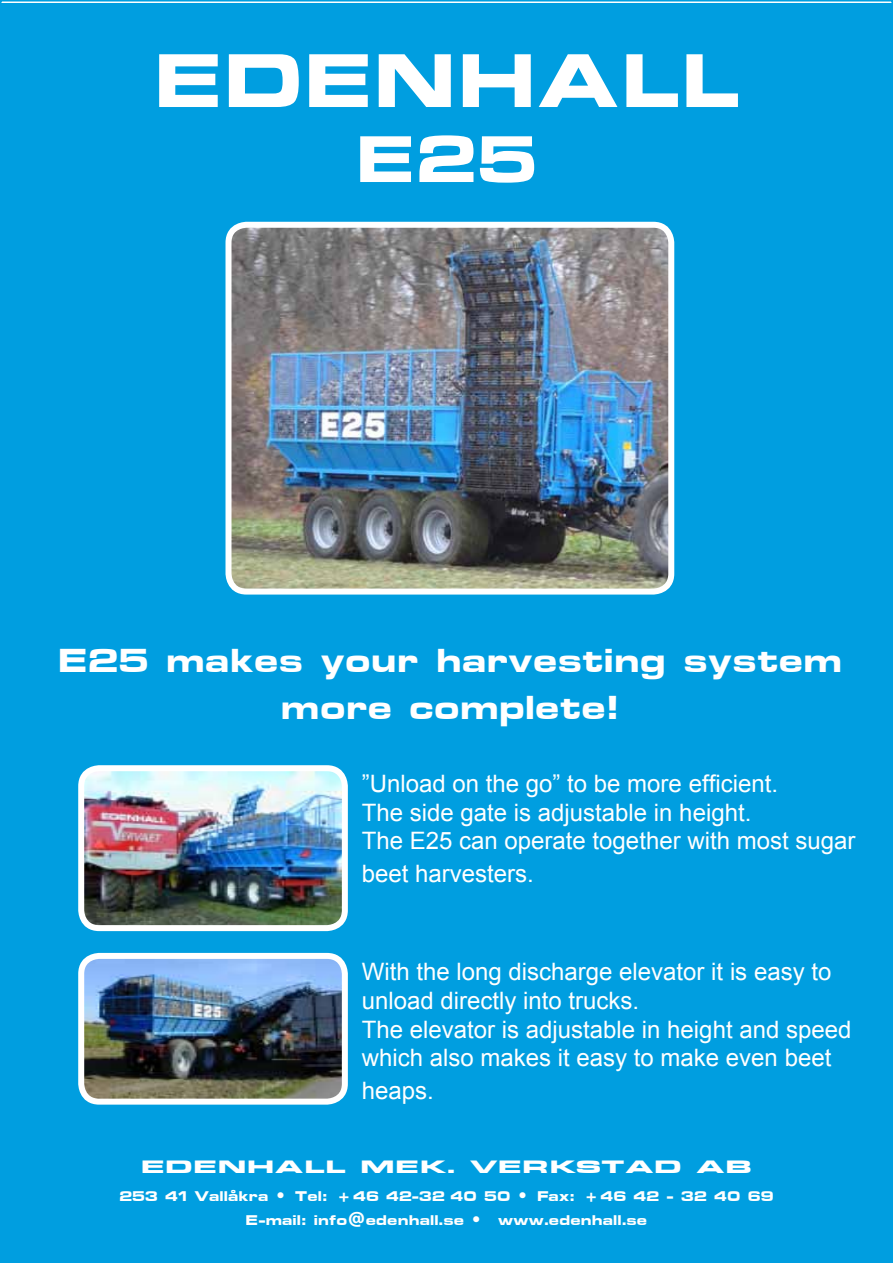
<style>
.page{position:relative;width:893px;height:1263px;background:#fff}
.page>*{position:absolute;margin:0;border:0;box-sizing:border-box;transform-origin:0 0}
.t1{font:700 90px "Metrostyle Extended";color:#fff}
.t2{font:700 78px "Metrostyle Extended";color:#fff}
.t3{font:700 39px/46.8px "Metrostyle Extended";color:#fff;text-align:center}
.t4{font:24px/28.8px "Arial";color:#fff}
.t5{font:700 21px "Metrostyle Extended";color:#fff;scale:1.5 1}
.t6{font:700 16.5px/24px "Metrostyle Extended";color:#fff;text-align:center}
</style>
<div class="page">
<div style="left:0;top:3px;width:893px;height:1260px;background:#009ee0"></div>
<img style="left:228px;top:225px;width:443px;height:366px">
<div style="left:225px;top:222px;width:449px;height:372px;border:6px solid #fff;border-radius:18px"></div>
<img style="left:82px;top:770px;width:262px;height:158px">
<div style="left:78px;top:765px;width:270px;height:166px;border:6px solid #fff;border-radius:18px"></div>
<img style="left:81px;top:956px;width:264px;height:145px">
<div style="left:78px;top:953px;width:270px;height:151px;border:6px solid #fff;border-radius:18px"></div>
<h1 class="t1" style="left:154px;top:33px;width:588px">EDENHALL</h1>
<h2 class="t2" style="left:355px;top:118px;width:184px">E25</h2>
<h3 class="t3" style="left:58px;top:638px;width:786px">E25 makes your harvesting system more complete!</h3>
<p class="t4" style="left:362px;top:769px;width:495px">”Unload on the go” to be more efficient.<br>The side gate is adjustable in height.<br>The E25 can operate together with most sugar</p>
<p class="t4" style="left:362px;top:859px;width:174px">beet harvesters.</p>
<p class="t4" style="left:362px;top:957px;width:491px">With the long discharge elevator it is easy to unload directly into trucks.<br>The elevator is adjustable in height and speed which also makes it easy to make even beet</p>
<p class="t4" style="left:362px;top:1076px;width:74px">heaps.</p>
<p class="t5" style="left:141px;top:1155px;width:409px">EDENHALL MEK. VERKSTAD AB</p>
<p class="t6" style="left:119px;top:1184px;width:656px">253 41 Vallåkra • Tel: +46 42-32 40 50 • Fax: +46 42 - 32 40 69<br>E-mail: info@edenhall.se • www.edenhall.se</p>
</div>
